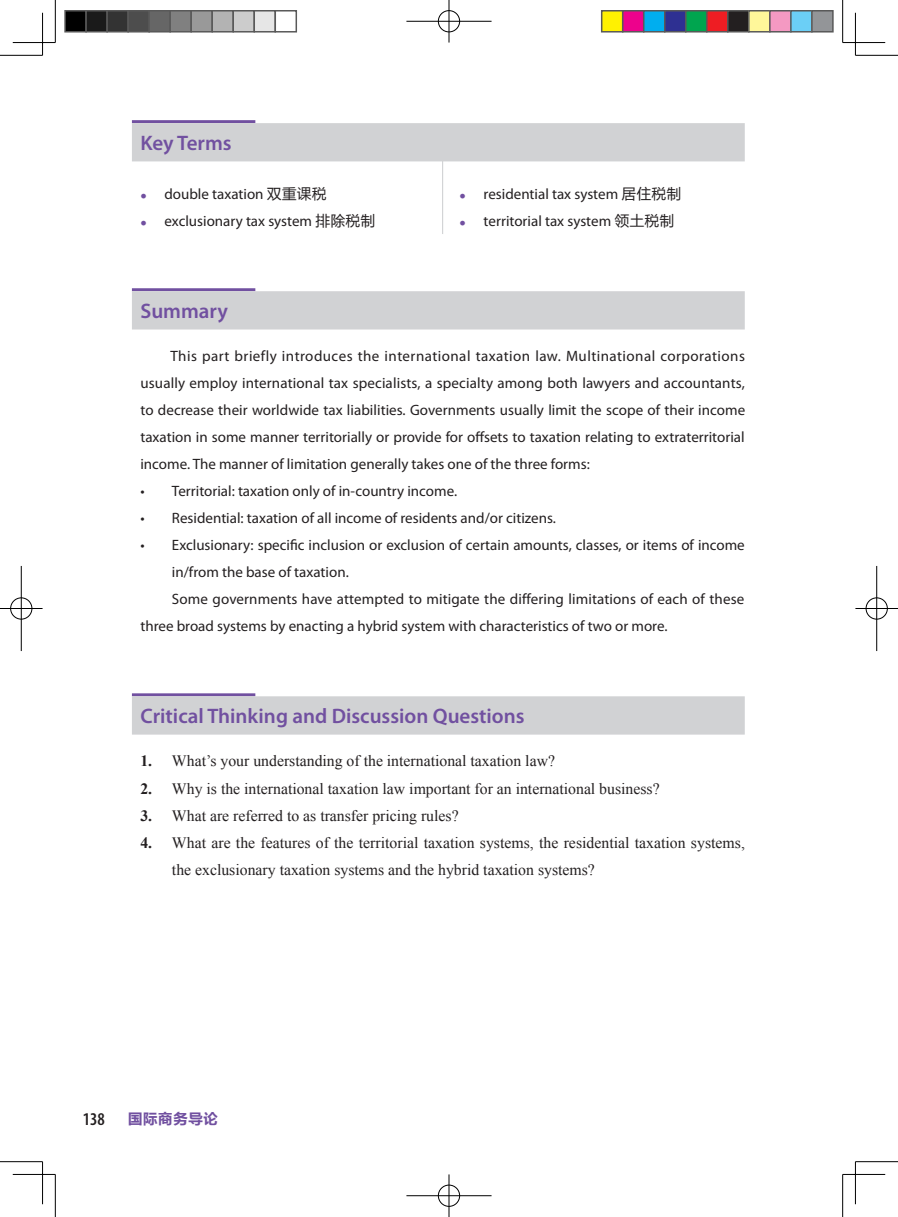
<style>
.page{position:relative;width:898px;height:1217px;background:#fff}
.page>*{position:absolute;margin:0;border:0;box-sizing:border-box;transform-origin:0 0}
.t1{font:600 21px "Myriad Pro";color:#7150a0}
.t2{font:600 condensed 18px "Myriad Pro";color:#231f20}
.t3{font:15.75px/27px "Times New Roman";color:#231f20}
.t4{font:15px/27px "Myriad Pro";color:#231f20;text-align:justify}
.t5{font:15px "FZLTCHJW GB1 0";color:#7150a0}
.s1{font-size:22.5px;color:#7150a0}
.s2{font-family:"FZLTHK GBK1 0"}
.s3{font-weight:700}
</style>
<div class="page">
<hr style="left:132px;top:120px;width:123px;height:3px;background:#7150a0">
<div style="left:132px;top:123px;width:612px;height:38px;background:#d1d2d4"></div>
<hr style="left:442px;top:160px;width:1px;height:74px;background:#d1d2d4">
<hr style="left:132px;top:288px;width:123px;height:3px;background:#7150a0">
<div style="left:132px;top:291px;width:612px;height:38px;background:#d1d2d4"></div>
<hr style="left:132px;top:693px;width:123px;height:3px;background:#7150a0">
<div style="left:132px;top:696px;width:612px;height:38px;background:#d1d2d4"></div>
<hr style="left:0;top:55px;width:43px;height:1px;background:#000">
<hr style="left:855px;top:55px;width:42px;height:1px;background:#000">
<hr style="left:0;top:1161px;width:43px;height:1px;background:#000">
<hr style="left:855px;top:1161px;width:42px;height:1px;background:#000">
<hr style="left:55px;top:0;width:1px;height:43px;background:#000">
<hr style="left:55px;top:1174px;width:1px;height:42px;background:#000">
<hr style="left:842px;top:0;width:1px;height:43px;background:#000">
<hr style="left:842px;top:1174px;width:1px;height:42px;background:#000">
<hr style="left:13px;top:42px;width:42px;height:1px;background:#000">
<hr style="left:842px;top:42px;width:42px;height:1px;background:#000">
<hr style="left:13px;top:1173px;width:42px;height:1px;background:#000">
<hr style="left:842px;top:1173px;width:42px;height:1px;background:#000">
<hr style="left:42px;top:13px;width:1px;height:42px;background:#000">
<hr style="left:42px;top:1161px;width:1px;height:42px;background:#000">
<hr style="left:854px;top:13px;width:1px;height:42px;background:#000">
<hr style="left:854px;top:1161px;width:1px;height:42px;background:#000">
<div style="left:437px;top:10px;width:23px;height:23px;border:2px solid #fff;border-radius:50%"></div>
<hr style="left:406px;top:20px;width:85px;height:2px;background:#fff">
<hr style="left:448px;top:0;width:2px;height:43px;background:#fff">
<div style="left:438px;top:10px;width:21px;height:22px;border:1px solid #000;border-radius:50%"></div>
<hr style="left:406px;top:21px;width:85px;height:1px;background:#000">
<hr style="left:448px;top:0;width:1px;height:43px;background:#000">
<div style="left:437px;top:1183px;width:23px;height:23px;border:2px solid #fff;border-radius:50%"></div>
<hr style="left:406px;top:1194px;width:85px;height:2px;background:#fff">
<hr style="left:448px;top:1174px;width:2px;height:42px;background:#fff">
<div style="left:438px;top:1184px;width:21px;height:22px;border:1px solid #000;border-radius:50%"></div>
<hr style="left:406px;top:1195px;width:85px;height:1px;background:#000">
<hr style="left:448px;top:1174px;width:1px;height:42px;background:#000">
<div style="left:10px;top:596px;width:23px;height:24px;border:2px solid #fff;border-radius:50%"></div>
<hr style="left:0;top:607px;width:43px;height:2px;background:#fff">
<hr style="left:20px;top:566px;width:2px;height:85px;background:#fff">
<div style="left:10px;top:597px;width:22px;height:22px;border:1px solid #000;border-radius:50%"></div>
<hr style="left:0;top:608px;width:43px;height:1px;background:#000">
<hr style="left:21px;top:566px;width:1px;height:85px;background:#000">
<div style="left:864px;top:596px;width:24px;height:24px;border:2px solid #fff;border-radius:50%"></div>
<hr style="left:855px;top:607px;width:42px;height:2px;background:#fff">
<hr style="left:875px;top:566px;width:2px;height:85px;background:#fff">
<div style="left:865px;top:597px;width:22px;height:22px;border:1px solid #000;border-radius:50%"></div>
<hr style="left:855px;top:608px;width:42px;height:1px;background:#000">
<hr style="left:876px;top:566px;width:1px;height:85px;background:#000">
<div style="left:65px;top:11px;width:21px;height:21px;background:#000"></div>
<div style="left:64px;top:10px;width:23px;height:23px;border:2px solid #595959"></div>
<div style="left:86px;top:11px;width:21px;height:21px;background:#1a1a1a"></div>
<div style="left:85px;top:10px;width:23px;height:23px;border:2px solid #595959"></div>
<div style="left:107px;top:11px;width:21px;height:21px;background:#333"></div>
<div style="left:106px;top:10px;width:23px;height:23px;border:2px solid #595959"></div>
<div style="left:128px;top:11px;width:21px;height:21px;background:#4d4d4d"></div>
<div style="left:127px;top:10px;width:23px;height:23px;border:2px solid #595959"></div>
<div style="left:149px;top:11px;width:21px;height:21px;background:#666"></div>
<div style="left:148px;top:10px;width:23px;height:23px;border:2px solid #595959"></div>
<div style="left:170px;top:11px;width:21px;height:21px;background:#808080"></div>
<div style="left:169px;top:10px;width:23px;height:23px;border:2px solid #595959"></div>
<div style="left:191px;top:11px;width:21px;height:21px;background:#999"></div>
<div style="left:190px;top:10px;width:23px;height:23px;border:2px solid #595959"></div>
<div style="left:212px;top:11px;width:21px;height:21px;background:#b3b3b3"></div>
<div style="left:211px;top:10px;width:23px;height:23px;border:2px solid #595959"></div>
<div style="left:233px;top:11px;width:21px;height:21px;background:#ccc"></div>
<div style="left:232px;top:10px;width:23px;height:23px;border:2px solid #595959"></div>
<div style="left:254px;top:11px;width:21px;height:21px;background:#e6e6e6"></div>
<div style="left:253px;top:10px;width:23px;height:23px;border:2px solid #595959"></div>
<div style="left:274px;top:10px;width:23px;height:23px;border:2px solid #595959"></div>
<div style="left:601px;top:11px;width:21px;height:21px;background:#fff101"></div>
<div style="left:600px;top:10px;width:23px;height:23px;border:2px solid #595959"></div>
<div style="left:622px;top:11px;width:21px;height:21px;background:#ed028c"></div>
<div style="left:621px;top:10px;width:23px;height:23px;border:2px solid #595959"></div>
<div style="left:643px;top:11px;width:21px;height:21px;background:#00aeef"></div>
<div style="left:642px;top:10px;width:23px;height:23px;border:2px solid #595959"></div>
<div style="left:664px;top:11px;width:21px;height:21px;background:#2e3092"></div>
<div style="left:663px;top:10px;width:23px;height:23px;border:2px solid #595959"></div>
<div style="left:685px;top:11px;width:21px;height:21px;background:#00a54f"></div>
<div style="left:684px;top:10px;width:23px;height:23px;border:2px solid #595959"></div>
<div style="left:706px;top:11px;width:21px;height:21px;background:#ee1d23"></div>
<div style="left:705px;top:10px;width:23px;height:23px;border:2px solid #595959"></div>
<div style="left:727px;top:11px;width:21px;height:21px;background:#231f20"></div>
<div style="left:726px;top:10px;width:23px;height:23px;border:2px solid #595959"></div>
<div style="left:748px;top:11px;width:21px;height:21px;background:#fff79a"></div>
<div style="left:747px;top:10px;width:23px;height:23px;border:2px solid #595959"></div>
<div style="left:769px;top:11px;width:21px;height:21px;background:#f499c2"></div>
<div style="left:768px;top:10px;width:23px;height:23px;border:2px solid #595959"></div>
<div style="left:790px;top:11px;width:21px;height:21px;background:#6bcff6"></div>
<div style="left:789px;top:10px;width:23px;height:23px;border:2px solid #595959"></div>
<div style="left:811px;top:11px;width:21px;height:21px;background:#939598"></div>
<div style="left:810px;top:10px;width:23px;height:23px;border:2px solid #595959"></div>
<p class="t1" style="left:140px;top:129px;width:93px">Key Terms</p>
<p class="t4" style="left:140px;top:180px;width:188px"><span class="s1">•</span> double taxation <span class="s2">双重课税</span></p>
<p class="t4" style="left:140px;top:207px;width:236px"><span class="s1">•</span> exclusionary tax system <span class="s2">排除税制</span></p>
<p class="t4" style="left:459px;top:180px;width:223px"><span class="s1">•</span> residential tax system <span class="s2">居住税制</span></p>
<p class="t4" style="left:459px;top:207px;width:216px"><span class="s1">•</span> territorial tax system <span class="s2">领土税制</span></p>
<p class="t1" style="left:140px;top:297px;width:89px">Summary</p>
<p class="t4" style="left:140px;top:342px;width:606px;text-indent:30px">This part briefly introduces the international taxation law. Multinational corporations usually employ international tax specialists, a specialty among both lawyers and accountants, to decrease their worldwide tax liabilities. Governments usually limit the scope of their income taxation in some manner territorially or provide for offsets to taxation relating to extraterritorial income. The manner of limitation generally takes one of the three forms:</p>
<p class="t4" style="left:140px;top:477px;width:318px">• Territorial: taxation only of in-country income.</p>
<p class="t4" style="left:140px;top:504px;width:417px">• Residential: taxation of all income of residents and/or citizens.</p>
<p class="t4" style="left:140px;top:531px;width:605px">• Exclusionary: specific inclusion or exclusion of certain amounts, classes, or items of income</p>
<p class="t4" style="left:172px;top:558px;width:178px">in/from the base of taxation.</p>
<p class="t4" style="left:172px;top:585px;width:573px">Some governments have attempted to mitigate the differing limitations of each of these</p>
<p class="t4" style="left:140px;top:612px;width:528px">three broad systems by enacting a hybrid system with characteristics of two or more.</p>
<p class="t1" style="left:140px;top:702px;width:385px">Critical Thinking and Discussion Questions</p>
<p class="t3" style="left:140px;top:747px;width:416px"><span class="s3">1.</span> What’s your understanding of the international taxation law?</p>
<p class="t3" style="left:140px;top:774px;width:520px"><span class="s3">2.</span> Why is the international taxation law important for an international business?</p>
<p class="t3" style="left:140px;top:801px;width:319px"><span class="s3">3.</span> What are referred to as transfer pricing rules?</p>
<p class="t3" style="left:172px;top:828px;width:574px;text-indent:-32px"><span class="s3">4.</span> What are the features of the territorial taxation systems, the residential taxation systems, the exclusionary taxation systems and the hybrid taxation systems?</p>
<p class="t2" style="left:83px;top:1107px;width:24px">138</p>
<p class="t5" style="left:128px;top:1109px;width:92px">国际商务导论</p>
</div>
